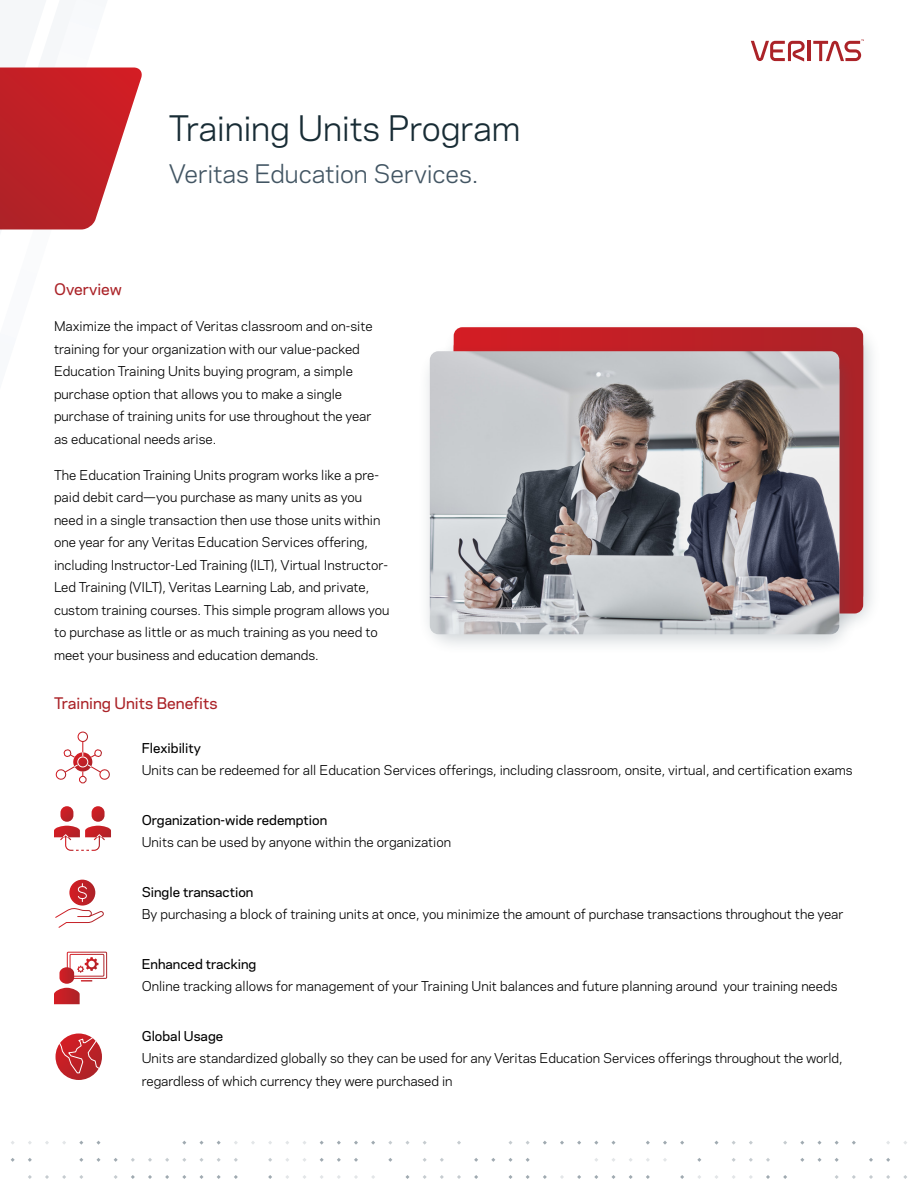
<style>
.page{position:relative;width:918px;height:1188px;background:#fff}
.page>*{position:absolute;margin:0;border:0;box-sizing:border-box;transform-origin:0 0}
.Headline{font:33px "Polaris";letter-spacing:-.01em;color:#182c35}
.Subhead{font:24px "Polaris";letter-spacing:-.005em;color:#425563}
.Paragraph_Title{font:500 15px "Polaris";color:#ab2328}
.Body_Copy{font:12.75px/22.5px "Polaris";color:#000}
.Paragraph_Title-2{font:12.75px/22.5px "Polaris";color:#000}
.s1{font-weight:500}
</style>
<div class="page">
<hr style="left:808px;top:41px;width:3px;height:20px;background:#ab2328">
<svg style="left:751px;top:41px;width:54px;height:21px"></svg>
<svg style="left:813px;top:39px;width:51px;height:22px"></svg>
<svg style="left:0;top:67px;width:142px;height:163px"></svg>
<svg style="left:783px;top:1175px;width:4px;height:4px"></svg>
<svg style="left:766px;top:1158px;width:4px;height:4px"></svg>
<svg style="left:766px;top:1175px;width:4px;height:4px"></svg>
<svg style="left:749px;top:1158px;width:4px;height:4px"></svg>
<svg style="left:714px;top:1141px;width:5px;height:4px"></svg>
<svg style="left:697px;top:1158px;width:4px;height:4px"></svg>
<svg style="left:680px;top:1141px;width:4px;height:4px"></svg>
<svg style="left:680px;top:1175px;width:4px;height:4px"></svg>
<svg style="left:663px;top:1141px;width:4px;height:4px"></svg>
<svg style="left:646px;top:1141px;width:4px;height:4px"></svg>
<svg style="left:646px;top:1175px;width:4px;height:4px"></svg>
<svg style="left:629px;top:1175px;width:4px;height:4px"></svg>
<svg style="left:611px;top:1141px;width:5px;height:4px"></svg>
<svg style="left:611px;top:1175px;width:5px;height:4px"></svg>
<svg style="left:594px;top:1175px;width:4px;height:4px"></svg>
<svg style="left:577px;top:1141px;width:4px;height:4px"></svg>
<svg style="left:577px;top:1175px;width:4px;height:4px"></svg>
<svg style="left:560px;top:1141px;width:4px;height:4px"></svg>
<svg style="left:560px;top:1175px;width:4px;height:4px"></svg>
<svg style="left:543px;top:1141px;width:4px;height:4px"></svg>
<svg style="left:543px;top:1175px;width:4px;height:4px"></svg>
<svg style="left:526px;top:1158px;width:4px;height:4px"></svg>
<svg style="left:526px;top:1175px;width:4px;height:4px"></svg>
<svg style="left:508px;top:1141px;width:5px;height:4px"></svg>
<svg style="left:508px;top:1158px;width:5px;height:4px"></svg>
<svg style="left:508px;top:1175px;width:5px;height:4px"></svg>
<svg style="left:491px;top:1158px;width:4px;height:4px"></svg>
<svg style="left:474px;top:1158px;width:4px;height:4px"></svg>
<svg style="left:474px;top:1175px;width:4px;height:4px"></svg>
<svg style="left:457px;top:1141px;width:4px;height:4px"></svg>
<svg style="left:457px;top:1175px;width:4px;height:4px"></svg>
<svg style="left:440px;top:1158px;width:4px;height:4px"></svg>
<svg style="left:440px;top:1175px;width:4px;height:4px"></svg>
<svg style="left:423px;top:1175px;width:4px;height:4px"></svg>
<svg style="left:405px;top:1141px;width:5px;height:4px"></svg>
<svg style="left:405px;top:1175px;width:5px;height:4px"></svg>
<svg style="left:388px;top:1158px;width:4px;height:4px"></svg>
<svg style="left:371px;top:1141px;width:4px;height:4px"></svg>
<svg style="left:354px;top:1141px;width:4px;height:4px"></svg>
<svg style="left:354px;top:1158px;width:4px;height:4px"></svg>
<svg style="left:354px;top:1175px;width:4px;height:4px"></svg>
<svg style="left:337px;top:1141px;width:4px;height:4px"></svg>
<svg style="left:337px;top:1158px;width:4px;height:4px"></svg>
<svg style="left:320px;top:1158px;width:4px;height:4px"></svg>
<svg style="left:268px;top:1158px;width:4px;height:4px"></svg>
<svg style="left:268px;top:1175px;width:4px;height:4px"></svg>
<svg style="left:234px;top:1158px;width:4px;height:4px"></svg>
<svg style="left:234px;top:1175px;width:4px;height:4px"></svg>
<svg style="left:217px;top:1175px;width:4px;height:4px"></svg>
<svg style="left:199px;top:1141px;width:5px;height:4px"></svg>
<svg style="left:199px;top:1158px;width:5px;height:4px"></svg>
<svg style="left:199px;top:1175px;width:5px;height:4px"></svg>
<svg style="left:182px;top:1175px;width:4px;height:4px"></svg>
<svg style="left:165px;top:1158px;width:4px;height:4px"></svg>
<svg style="left:165px;top:1175px;width:4px;height:4px"></svg>
<svg style="left:148px;top:1158px;width:4px;height:4px"></svg>
<svg style="left:148px;top:1175px;width:4px;height:4px"></svg>
<svg style="left:131px;top:1158px;width:4px;height:4px"></svg>
<svg style="left:131px;top:1175px;width:4px;height:4px"></svg>
<svg style="left:114px;top:1158px;width:4px;height:4px"></svg>
<svg style="left:114px;top:1175px;width:4px;height:4px"></svg>
<svg style="left:96px;top:1141px;width:5px;height:4px"></svg>
<svg style="left:96px;top:1158px;width:5px;height:4px"></svg>
<svg style="left:79px;top:1158px;width:4px;height:4px"></svg>
<svg style="left:79px;top:1175px;width:4px;height:4px"></svg>
<svg style="left:62px;top:1175px;width:4px;height:4px"></svg>
<svg style="left:45px;top:1175px;width:4px;height:4px"></svg>
<svg style="left:28px;top:1158px;width:4px;height:4px"></svg>
<svg style="left:28px;top:1175px;width:4px;height:4px"></svg>
<svg style="left:11px;top:1158px;width:4px;height:4px"></svg>
<svg style="left:903px;top:1175px;width:4px;height:4px"></svg>
<svg style="left:886px;top:1158px;width:4px;height:4px"></svg>
<svg style="left:886px;top:1175px;width:4px;height:4px"></svg>
<svg style="left:869px;top:1158px;width:4px;height:4px"></svg>
<svg style="left:869px;top:1175px;width:4px;height:4px"></svg>
<svg style="left:852px;top:1141px;width:4px;height:4px"></svg>
<svg style="left:852px;top:1175px;width:4px;height:4px"></svg>
<svg style="left:835px;top:1158px;width:4px;height:4px"></svg>
<svg style="left:835px;top:1175px;width:4px;height:4px"></svg>
<svg style="left:817px;top:1141px;width:5px;height:4px"></svg>
<svg style="left:817px;top:1158px;width:5px;height:4px"></svg>
<svg style="left:800px;top:1158px;width:4px;height:4px"></svg>
<div style="left:442px;top:320px;width:440px;height:314px;background:#425563;opacity:.25"></div>
<svg style="left:454px;top:327px;width:409px;height:287px;background:#bd2329"></svg>
<div style="left:418px;top:344px;width:440px;height:310px;background:#425563;opacity:.25"></div>
<img style="left:430px;top:351px;width:409px;height:283px">
<div style="left:78px;top:732px;width:10px;height:10px;border:1px solid #fff;border-radius:50%"></div>
<div style="left:79px;top:776px;width:8px;height:7px;border:1px solid #fff;border-radius:50%"></div>
<svg style="left:55px;top:742px;width:55px;height:38px"></svg>
<svg style="left:60px;top:806px;width:13px;height:16px"></svg>
<svg style="left:92px;top:806px;width:13px;height:16px"></svg>
<svg style="left:54px;top:826px;width:57px;height:25px"></svg>
<svg style="left:55px;top:908px;width:49px;height:20px"></svg>
<svg style="left:69px;top:880px;width:26px;height:26px"></svg>
<svg style="left:77px;top:884px;width:10px;height:18px"></svg>
<div style="left:67px;top:952px;width:40px;height:27px;border:1px solid #fff"></div>
<div style="left:70px;top:954px;width:34px;height:23px;border:1px solid #fff"></div>
<svg style="left:54px;top:957px;width:44px;height:47px"></svg>
<svg style="left:56px;top:1034px;width:46px;height:46px"></svg>
<svg style="left:58px;top:1037px;width:42px;height:37px;background:#ca4247"></svg>
<p class="Headline" style="left:169px;top:103px;width:353px">Training Units Program</p>
<p class="Subhead" style="left:169px;top:156px;width:311px">Veritas Education Services.</p>
<p class="Paragraph_Title" style="left:54px;top:278px;width:69px">Overview</p>
<p class="Body_Copy" style="left:54px;top:315px;width:320px">Maximize the impact of Veritas classroom and on-site training for your organization with our value-packed Education Training Units buying program, a simple purchase option that allows you to make a single purchase of training units for use throughout the year as educational needs arise.</p>
<p class="Body_Copy" style="left:54px;top:463px;width:337px">The Education Training Units program works like a pre&shy;paid debit card—you purchase as many units as you need in a single transaction then use those units within one year for any Veritas Education Services offering, including Instructor-Led Training (ILT), Virtual Instructor-Led Training (VILT), Veritas Learning Lab, and private, custom training courses. This simple program allows you to purchase as little or as much training as you need to meet your business and education demands.</p>
<p class="Paragraph_Title" style="left:54px;top:692px;width:165px">Training Units Benefits</p>
<p class="Paragraph_Title-2" style="left:142px;top:736px;width:712px"><span class="s1">Flexibility<br></span>Units can be redeemed for all Education Services offerings, including classroom, onsite, virtual, and certification exams</p>
<p class="Paragraph_Title-2" style="left:142px;top:808px;width:311px"><span class="s1">Organization-wide redemption<br></span>Units can be used by anyone within the organization</p>
<p class="Paragraph_Title-2" style="left:142px;top:880px;width:703px"><span class="s1">Single transaction<br></span>By purchasing a block of training units at once, you minimize the amount of purchase transactions throughout the year</p>
<p class="Paragraph_Title-2" style="left:142px;top:952px;width:697px"><span class="s1">Enhanced tracking<br></span>Online tracking allows for management of your Training Unit balances and future planning around your training needs</p>
<p class="Paragraph_Title-2" style="left:142px;top:1024px;width:702px"><span class="s1">Global Usage<br></span>Units are standardized globally so they can be used for any Veritas Education Services offerings throughout the world, regardless of which currency they were purchased in</p>
</div>
